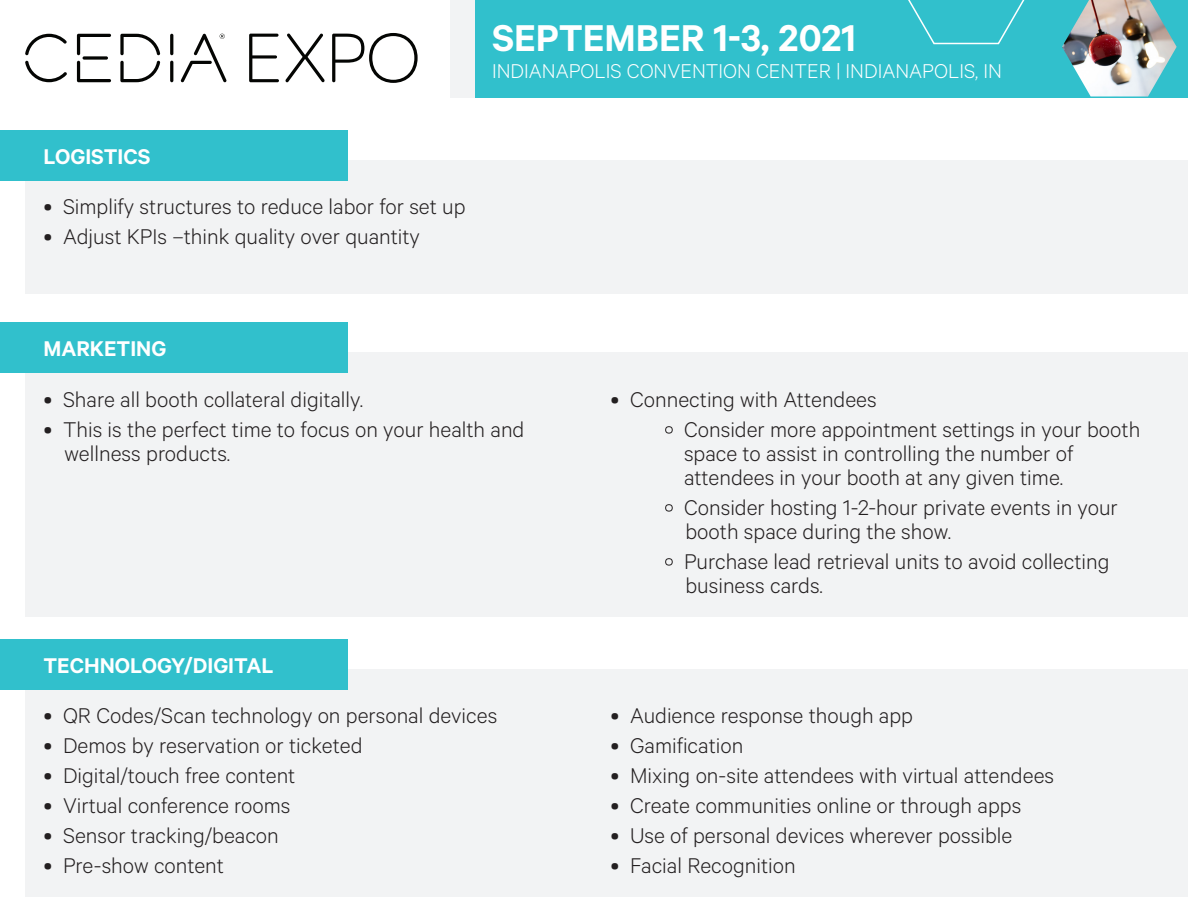
<style>
.page{position:relative;width:1188px;height:918px;background:#fff}
.page>*{position:absolute;margin:0;border:0;box-sizing:border-box;transform-origin:0 0}
.t1{font:600 42px "Calibre";color:#fff}
.t2{font:300 24px "Calibre";color:#231f20}
.t3{font:600 24px "Calibre";color:#fff}
.t4{font:300 22.5px "Calibre";color:#fff}
.s1{font-family:"Adelle PE";font-weight:400}
</style>
<div class="page">
<div style="left:25px;top:160px;width:1163px;height:133px;background:#f2f3f4"></div>
<div style="left:0;top:130px;width:348px;height:51px;background:#31c0cc"></div>
<div style="left:25px;top:352px;width:1163px;height:265px;background:#f2f3f4"></div>
<div style="left:0;top:323px;width:348px;height:50px;background:#31c0cc"></div>
<div style="left:25px;top:669px;width:1163px;height:227px;background:#f2f3f4"></div>
<div style="left:0;top:639px;width:348px;height:50px;background:#31c0cc"></div>
<div style="left:475px;top:0;width:713px;height:97px;background:#31c0cc"></div>
<div style="left:450px;top:0;width:25px;height:97px;background:#f2f3f4"></div>
<svg style="left:25px;top:34px;width:202px;height:48px"></svg>
<svg style="left:249px;top:34px;width:30px;height:48px"></svg>
<svg style="left:285px;top:33px;width:40px;height:50px"></svg>
<svg style="left:332px;top:33px;width:86px;height:50px"></svg>
<svg style="left:908px;top:0;width:117px;height:45px"></svg>
<img style="left:1062px;top:0;width:115px;height:96px">
<p class="t3" style="left:44px;top:142px;width:109px">LOGISTICS</p>
<p class="t2" style="left:44px;top:193px;width:424px"><span class="s1">•</span> Simplify structures to reduce labor for set up</p>
<p class="t2" style="left:44px;top:223px;width:378px"><span class="s1">•</span> Adjust KPIs –think quality over quantity</p>
<p class="t1" style="left:492px;top:13px;width:366px">SEPTEMBER 1-3, 2021</p>
<p class="t4" style="left:492px;top:58px;width:511px">INDIANAPOLIS CONVENTION CENTER | INDIANAPOLIS, IN</p>
<p class="t3" style="left:44px;top:335px;width:124px">MARKETING</p>
<p class="t2" style="left:44px;top:385px;width:321px"><span class="s1">•</span> Share all booth collateral digitally.</p>
<p class="t2" style="left:44px;top:415px;width:482px"><span class="s1">•</span> This is the perfect time to focus on your health and</p>
<p class="t2" style="left:64px;top:439px;width:167px">wellness products.</p>
<p class="t3" style="left:44px;top:651px;width:232px">TECHNOLOGY/DIGITAL</p>
<p class="t2" style="left:44px;top:701px;width:455px"><span class="s1">•</span> QR Codes/Scan technology on personal devices</p>
<p class="t2" style="left:44px;top:731px;width:321px"><span class="s1">•</span> Demos by reservation or ticketed</p>
<p class="t2" style="left:44px;top:761px;width:253px"><span class="s1">•</span> Digital/touch free content</p>
<p class="t2" style="left:44px;top:791px;width:249px"><span class="s1">•</span> Virtual conference rooms</p>
<p class="t2" style="left:44px;top:821px;width:237px"><span class="s1">•</span> Sensor tracking/beacon</p>
<p class="t2" style="left:44px;top:851px;width:182px"><span class="s1">•</span> Pre-show content</p>
<p class="t2" style="left:610px;top:385px;width:268px"><span class="s1">•</span> Connecting with Attendees</p>
<p class="t2" style="left:664px;top:415px;width:477px"><span class="s1">•</span> Consider more appointment settings in your booth</p>
<p class="t2" style="left:684px;top:439px;width:391px">space to assist in controlling the number of</p>
<p class="t2" style="left:684px;top:463px;width:381px">attendees in your booth at any given time.</p>
<p class="t2" style="left:664px;top:493px;width:455px"><span class="s1">•</span> Consider hosting 1-2-hour private events in your</p>
<p class="t2" style="left:686px;top:517px;width:267px">booth space during the show.</p>
<p class="t2" style="left:664px;top:547px;width:446px"><span class="s1">•</span> Purchase lead retrieval units to avoid collecting</p>
<p class="t2" style="left:686px;top:571px;width:139px">business cards.</p>
<p class="t2" style="left:610px;top:701px;width:304px"><span class="s1">•</span> Audience response though app</p>
<p class="t2" style="left:610px;top:731px;width:134px"><span class="s1">•</span> Gamification</p>
<p class="t2" style="left:610px;top:761px;width:445px"><span class="s1">•</span> Mixing on-site attendees with virtual attendees</p>
<p class="t2" style="left:610px;top:791px;width:412px"><span class="s1">•</span> Create communities online or through apps</p>
<p class="t2" style="left:610px;top:821px;width:403px"><span class="s1">•</span> Use of personal devices wherever possible</p>
<p class="t2" style="left:610px;top:851px;width:187px"><span class="s1">•</span> Facial Recognition</p>
</div>
